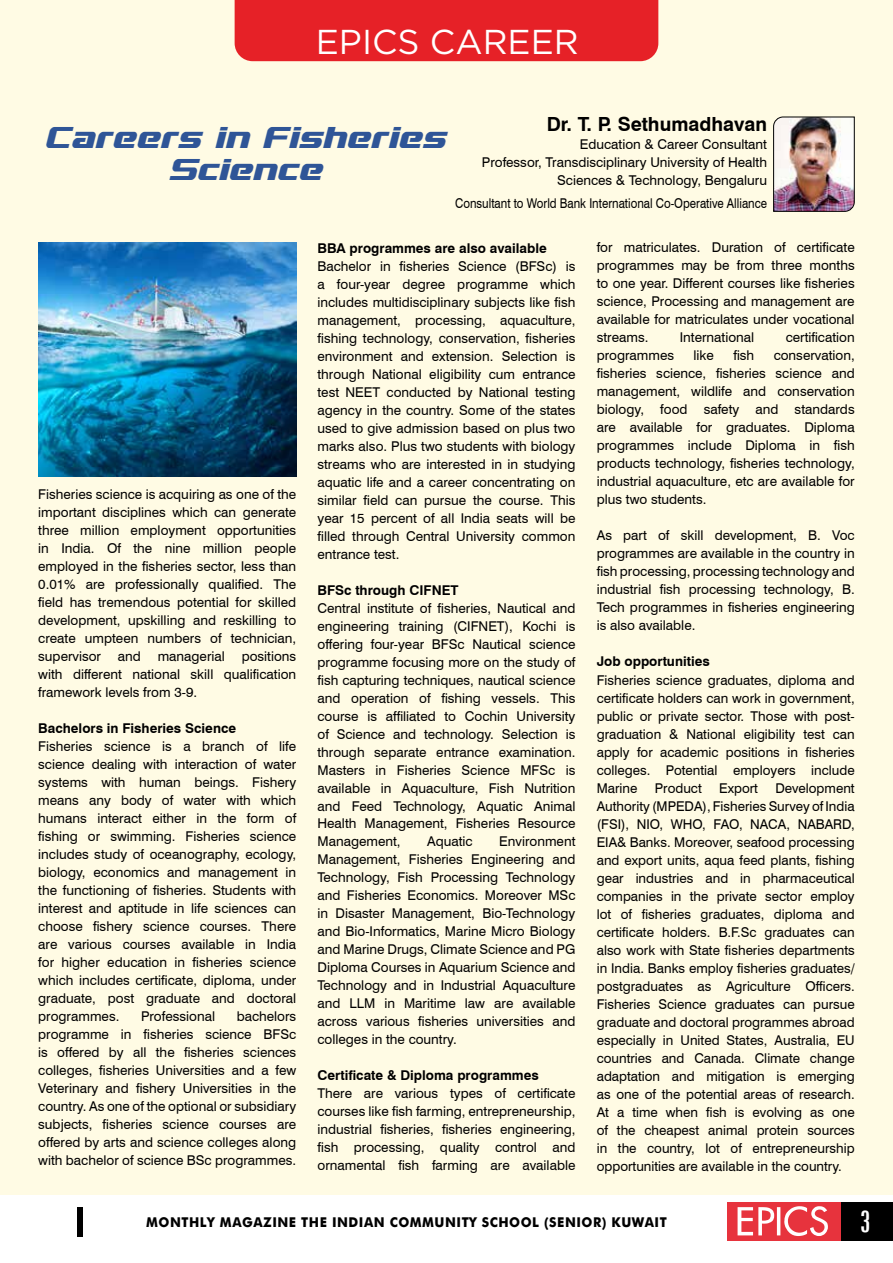
<style>
.page{position:relative;width:893px;height:1263px;background:#fff}
.page>*{position:absolute;margin:0;border:0;box-sizing:border-box;transform-origin:0 0}
.t1{font:italic 36.3px/31.5px "Grand National";color:#2f5597;text-align:center}
.t2{font:34.5px "Gotham";color:#fff}
.t3{font:extra-condensed 30px "Zurich BT";color:#fff}
.t4{font:700 19.5px "Swiss 721 BT";color:#000}
.t5{font:13.5px/18px "Swiss 721 BT";color:#000;text-align:justify}
.t6{font:700 13.5px "Swiss 721 BT";color:#000}
.t7{font:13.5px "Swiss 721 BT";color:#000;scale:.85 1}
.t8{font:700 13.5px "Futura";letter-spacing:.04em;color:#000;scale:.95 1}
</style>
<div class="page">
<div style="left:0;top:0;width:893px;height:1195px;background:#fffbe4"></div>
<div style="left:235px;top:0;width:423px;height:61px;background:#e62127"></div>
<img style="left:773px;top:116px;width:82px;height:96px">
<img style="left:38px;top:242px;width:258px;height:235px">
<div style="left:840px;top:1202px;width:53px;height:39px;background:#000"></div>
<div style="left:727px;top:1202px;width:113px;height:39px;background:#e7333d"></div>
<svg style="left:738px;top:1206px;width:90px;height:30px"></svg>
<div style="left:77px;top:1207px;width:5px;height:29px;background:#000"></div>
<h2 class="t2" style="left:316px;top:20px;width:264px">EPICS CAREER</h2>
<h3 class="t4" style="left:547px;top:111px;width:222px">Dr. T. P. Sethumadhavan</h3>
<p class="t5" style="left:482px;top:135px;width:287px;text-align:right">Education &amp; Career Consultant<br>Professor, Transdisciplinary University of Health<br>Sciences &amp; Technology, Bengaluru</p>
<p class="t7" style="left:455px;top:194px;width:368px">Consultant to World Bank International Co-Operative Alliance</p>
<h1 class="t1" style="left:44px;top:122px;width:403px">Careers in Fisheries<br>Science</h1>
<p class="t5" style="left:38px;top:485px;width:259px">Fisheries science is acquiring as one of the important disciplines which can generate three million employment opportunities in India. Of the nine million people employed in the fisheries sector, less than 0.01% are professionally qualified. The field has tremendous potential for skilled development, upskilling and reskilling to create umpteen numbers of technician, supervisor and managerial positions with different national skill qualification framework levels from 3-9.</p>
<p class="t6" style="left:38px;top:719px;width:199px">Bachelors in Fisheries Science</p>
<p class="t5" style="left:38px;top:737px;width:259px">Fisheries science is a branch of life science dealing with interaction of water systems with human beings. Fishery means any body of water with which humans interact either in the form of fishing or swimming. Fisheries science includes study of oceanography, ecology, biology, economics and management in the functioning of fisheries. Students with interest and aptitude in life sciences can choose fishery science courses. There are various courses available in India for higher education in fisheries science which includes certificate, diploma, under graduate, post graduate and doctoral programmes.</p>
<p class="t5" style="left:141px;top:1007px;width:76px">Professional</p>
<p class="t5" style="left:38px;top:1007px;width:259px;text-indent:198px">bachelors programme in fisheries science BFSc is offered by all the fisheries sciences colleges, fisheries Universities and a few Veterinary and fishery Universities in the country. As one of the optional or subsidiary subjects, fisheries science courses are offered by arts and science colleges along with bachelor of science BSc programmes.</p>
<p class="t6" style="left:317px;top:238px;width:231px">BBA programmes are also available</p>
<p class="t5" style="left:317px;top:256px;width:259px">Bachelor in fisheries Science (BFSc) is a four-year degree programme which includes multidisciplinary subjects like fish management, processing, aquaculture, fishing technology, conservation, fisheries environment and extension. Selection is through National eligibility cum entrance test NEET conducted by National testing agency in the country. Some of the states used to give admission based on plus two marks also. Plus two students with biology streams who are interested in in studying aquatic life and a career concentrating on similar field can pursue the course. This year 15 percent of all India seats will be filled through Central University common entrance test.</p>
<p class="t6" style="left:317px;top:580px;width:143px">BFSc through CIFNET</p>
<p class="t5" style="left:317px;top:598px;width:259px">Central institute of fisheries, Nautical and engineering training (CIFNET), Kochi is offering four-year BFSc Nautical science programme focusing more on the study of fish capturing techniques, nautical science and operation of fishing vessels. This course is affiliated to Cochin University of Science and technology. Selection is through separate entrance examination.<br>Masters in Fisheries Science MFSc is available in Aquaculture, Fish Nutrition and Feed Technology, Aquatic Animal Health Management, Fisheries Resource Management,</p>
<p class="t5" style="left:317px;top:832px;width:259px;text-indent:182px">Environment Management, Fisheries Engineering and Technology, Fish Processing Technology and Fisheries Economics. Moreover MSc in Disaster Management, Bio-Technology and Bio-Informatics, Marine Micro Biology and Marine Drugs, Climate Science and PG Diploma Courses in Aquarium Science and Technology and in Industrial Aquaculture and LLM in Maritime law are available across various fisheries universities and colleges in the country.</p>
<p class="t6" style="left:317px;top:1066px;width:223px">Certificate &amp; Diploma programmes</p>
<p class="t5" style="left:317px;top:1084px;width:259px">There are various types of certificate courses like fish farming, entrepreneurship, industrial fisheries, fisheries engineering, fish processing, quality control and ornamental fish farming are available</p>
<p class="t5" style="left:427px;top:832px;width:47px">Aquatic</p>
<p class="t5" style="left:597px;top:238px;width:259px">for matriculates. Duration of certificate programmes may be from three months to one year. Different courses like fisheries science, Processing and management are available for matriculates under vocational streams.</p>
<p class="t5" style="left:680px;top:328px;width:76px">International</p>
<p class="t5" style="left:786px;top:328px;width:70px">certification</p>
<p class="t5" style="left:597px;top:346px;width:79px">programmes</p>
<p class="t5" style="left:694px;top:346px;width:22px">like</p>
<p class="t5" style="left:733px;top:346px;width:22px">fish</p>
<p class="t5" style="left:597px;top:346px;width:259px;text-indent:177px">conservation, fisheries science, fisheries science and management, wildlife and conservation biology, food safety and standards are available for graduates. Diploma programmes include Diploma in fish products technology, fisheries technology, industrial aquaculture, etc are available for plus two students.</p>
<p class="t5" style="left:597px;top:526px;width:259px">As part of skill development, B. Voc programmes are available in the country in fish processing, processing technology and industrial fish processing technology, B.<br>Tech programmes in fisheries engineering is also available.</p>
<p class="t6" style="left:597px;top:652px;width:115px">Job opportunities</p>
<p class="t5" style="left:597px;top:670px;width:259px">Fisheries science graduates, diploma and certificate holders can work in government, public or private sector. Those with post&shy;graduation &amp; National eligibility test can apply for academic positions in fisheries colleges. Potential employers include Marine</p>
<p class="t5" style="left:597px;top:778px;width:259px;text-indent:179px">Development Authority (MPEDA), Fisheries Survey of India (FSI), NIO, WHO, FAO, NACA, NABARD, EIA&amp; Banks. Moreover, seafood processing and export units, aqua feed plants, fishing gear industries and in pharmaceutical companies in the private sector employ lot of fisheries graduates, diploma and certificate holders. B.F.Sc graduates can also work with State fisheries departments in India. Banks employ fisheries graduates/ postgraduates as Agriculture Officers.<br>Fisheries Science graduates can pursue graduate and doctoral programmes abroad especially in United States, Australia, EU countries and Canada. Climate change adaptation and mitigation is emerging as one of the potential areas of research.<br>At a time when fish is evolving as one of the cheapest animal protein sources in the country, lot of entrepreneurship opportunities are available in the country.</p>
<p class="t5" style="left:655px;top:778px;width:48px">Product</p>
<p class="t5" style="left:719px;top:778px;width:40px">Export</p>
<p class="t8" style="left:146px;top:1212px;width:549px">MONTHLY MAGAZINE THE INDIAN COMMUNITY SCHOOL (SENIOR) KUWAIT</p>
<h3 class="t3" style="left:860px;top:1204px;width:12px">3</h3>
</div>
